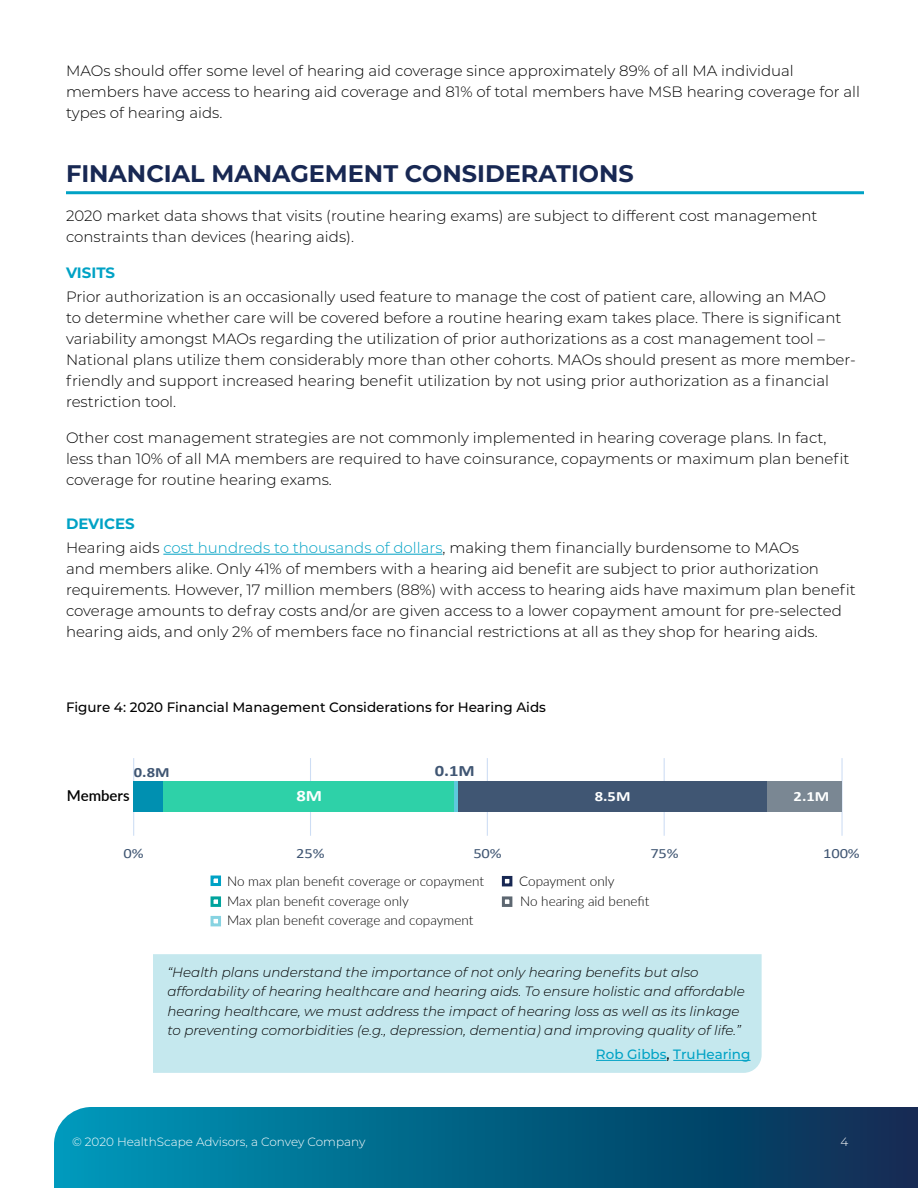
<style>
.page{position:relative;width:918px;height:1188px;background:#fff}
.page>*{position:absolute;margin:0;border:0;box-sizing:border-box;transform-origin:0 0}
.Column_Header_with_R{font:700 24px "Montserrat";color:#182853}
.t1{font:700 15.9px "Calibri";color:#405673;scale:1.17 1}
.t2{font:700 15.9px "Calibri";color:#feffff;scale:1.17 1}
.Body_Text_-_Align_Le{font:300 15px/21px "Montserrat";color:#000}
.Body_Text_-_Align_Le-2{font:700 15px "Montserrat";color:#00a2c5}
.Running_Footer_-_Ali{font:600 15px "Lato";color:#000}
.t3{font:14.1px "Calibri";letter-spacing:-.005em;color:#405673;scale:1.17 1}
.t4{font:700 14.1px "Calibri";color:#feffff;scale:1.17 1}
.t5{font:700 14.1px "Calibri";color:#405673;scale:1.17 1}
.Body_Text_-_Align_Le-3{font:500 13.65px "Montserrat";color:#000}
.Body_Text_-_Align_Le-4{font:italic 300 13.5px/19.5px "Montserrat";color:#000}
.Running_Footer_-_Ali-2{font:300 13.5px "Lato";color:#000}
.Body_Text_-_Align_Le-5{font:500 13.5px "Montserrat";color:#00a2c5}
.t6{font:300 12px "Montserrat";color:#fff}
.s1{color:#00a2c5}
.s2{color:#000}
</style>
<div class="page">
<svg style="left:54px;top:1107px;width:864px;height:81px;background:#046184"></svg>
<hr style="left:66px;top:191px;width:798px;height:3px;background:#00a2c5">
<hr style="left:163px;top:554px;width:280px;height:1px;background:#00a2c5">
<hr style="left:133px;top:758px;width:1px;height:78px;background:#cdddf4">
<hr style="left:310px;top:758px;width:1px;height:78px;background:#cdddf4">
<hr style="left:487px;top:758px;width:1px;height:78px;background:#cdddf4">
<hr style="left:664px;top:758px;width:1px;height:78px;background:#cdddf4">
<hr style="left:842px;top:758px;width:1px;height:78px;background:#cdddf4">
<div style="left:133px;top:781px;width:30px;height:31px;background:#0090b1"></div>
<div style="left:163px;top:781px;width:292px;height:31px;background:#2ed1a8"></div>
<svg style="left:455px;top:781px;width:4px;height:31px"></svg>
<div style="left:459px;top:781px;width:308px;height:31px;background:#405673"></div>
<div style="left:767px;top:781px;width:75px;height:31px;background:#7a8793"></div>
<div style="left:211px;top:876px;width:10px;height:10px;border:3px solid #00a2c5"></div>
<div style="left:211px;top:896px;width:10px;height:11px;border:3px solid #00a39d"></div>
<div style="left:211px;top:916px;width:10px;height:10px;border:3px solid #87d3e1"></div>
<div style="left:502px;top:896px;width:10px;height:11px;border:3px solid #5d6771"></div>
<div style="left:502px;top:876px;width:10px;height:10px;border:3px solid #182853"></div>
<div style="left:153px;top:954px;width:609px;height:119px;background:#c5e8ee"></div>
<hr style="left:596px;top:1060px;width:71px;height:1px;background:#00a2c5">
<hr style="left:673px;top:1060px;width:78px;height:1px;background:#00a2c5">
<p class="Body_Text_-_Align_Le" style="left:66px;top:60px;width:796px">MAOs should offer some level of hearing aid coverage since approximately 89% of all MA individual members have access to hearing aid coverage and 81% of total members have MSB hearing coverage for all types of hearing aids.</p>
<p class="Column_Header_with_R" style="left:66px;top:156px;width:569px">FINANCIAL MANAGEMENT CONSIDERATIONS</p>
<p class="Body_Text_-_Align_Le" style="left:66px;top:205px;width:753px">2020 market data shows that visits (routine hearing exams) are subject to different cost management constraints than devices (hearing aids).</p>
<p class="Body_Text_-_Align_Le-2" style="left:66px;top:262px;width:51px">VISITS</p>
<p class="Body_Text_-_Align_Le" style="left:66px;top:286px;width:791px">Prior authorization is an occasionally used feature to manage the cost of patient care, allowing an MAO<br>to determine whether care will be covered before a routine hearing exam takes place. There is significant variability amongst MAOs regarding the utilization of prior authorizations as a cost management tool – National plans utilize them considerably more than other cohorts. MAOs should present as more member&shy;friendly and support increased hearing benefit utilization by not using prior authorization as a financial restriction tool.</p>
<p class="Body_Text_-_Align_Le" style="left:66px;top:427px;width:785px">Other cost management strategies are not commonly implemented in hearing coverage plans. In fact, less than 10% of all MA members are required to have coinsurance, copayments or maximum plan benefit coverage for routine hearing exams.</p>
<p class="Body_Text_-_Align_Le-2" style="left:66px;top:513px;width:70px">DEVICES</p>
<p class="Body_Text_-_Align_Le" style="left:66px;top:536px;width:791px">Hearing aids <span class="s1">cost hundreds to thousands of dollars</span>, making them financially burdensome to MAOs<br>and members alike. Only 41% of members with a hearing aid benefit are subject to prior authorization requirements. However, 17 million members (88%) with access to hearing aids have maximum plan benefit coverage amounts to defray costs and/or are given access to a lower copayment amount for pre-selected hearing aids, and only 2% of members face no financial restrictions at all as they shop for hearing aids.</p>
<p class="Body_Text_-_Align_Le-3" style="left:66px;top:698px;width:481px">Figure 4: 2020 Financial Management Considerations for Hearing Aids</p>
<p class="t5" style="left:134px;top:762px;width:32px">0.8M</p>
<p class="Running_Footer_-_Ali" style="left:67px;top:785px;width:64px">Members</p>
<p class="t2" style="left:297px;top:784px;width:23px">8M</p>
<p class="t1" style="left:435px;top:760px;width:36px">0.1M</p>
<p class="t4" style="left:595px;top:786px;width:32px">8.5M</p>
<p class="t4" style="left:794px;top:786px;width:32px">2.1M</p>
<p class="t3" style="left:124px;top:844px;width:19px">0%</p>
<p class="t3" style="left:296px;top:844px;width:26px">25%</p>
<p class="t3" style="left:473px;top:844px;width:26px">50%</p>
<p class="t3" style="left:650px;top:844px;width:26px">75%</p>
<p class="t3" style="left:823px;top:844px;width:33px">100%</p>
<p class="Running_Footer_-_Ali-2" style="left:227px;top:872px;width:258px">No max plan benefit coverage or copayment</p>
<p class="Running_Footer_-_Ali-2" style="left:227px;top:891px;width:183px">Max plan benefit coverage only</p>
<p class="Running_Footer_-_Ali-2" style="left:227px;top:911px;width:248px">Max plan benefit coverage and copayment</p>
<p class="Running_Footer_-_Ali-2" style="left:519px;top:872px;width:97px">Copayment only</p>
<p class="Running_Footer_-_Ali-2" style="left:520px;top:892px;width:131px">No hearing aid benefit</p>
<p class="Body_Text_-_Align_Le-4" style="left:167px;top:962px;width:579px">“Health plans understand the importance of not only hearing benefits but also affordability of hearing healthcare and hearing aids. To ensure holistic and affordable hearing healthcare, we must address the impact of hearing loss as well as its linkage to preventing comorbidities (e.g., depression, dementia) and improving quality of life.”</p>
<p class="Body_Text_-_Align_Le-5" style="left:596px;top:1045px;width:156px">Rob Gibbs<span class="s2">,</span> TruHearing</p>
<p class="t6" style="left:72px;top:1133px;width:295px">© 2020 HealthScape Advisors, a Convey Company</p>
<p class="t6" style="left:840px;top:1134px;width:9px">4</p>
</div>
